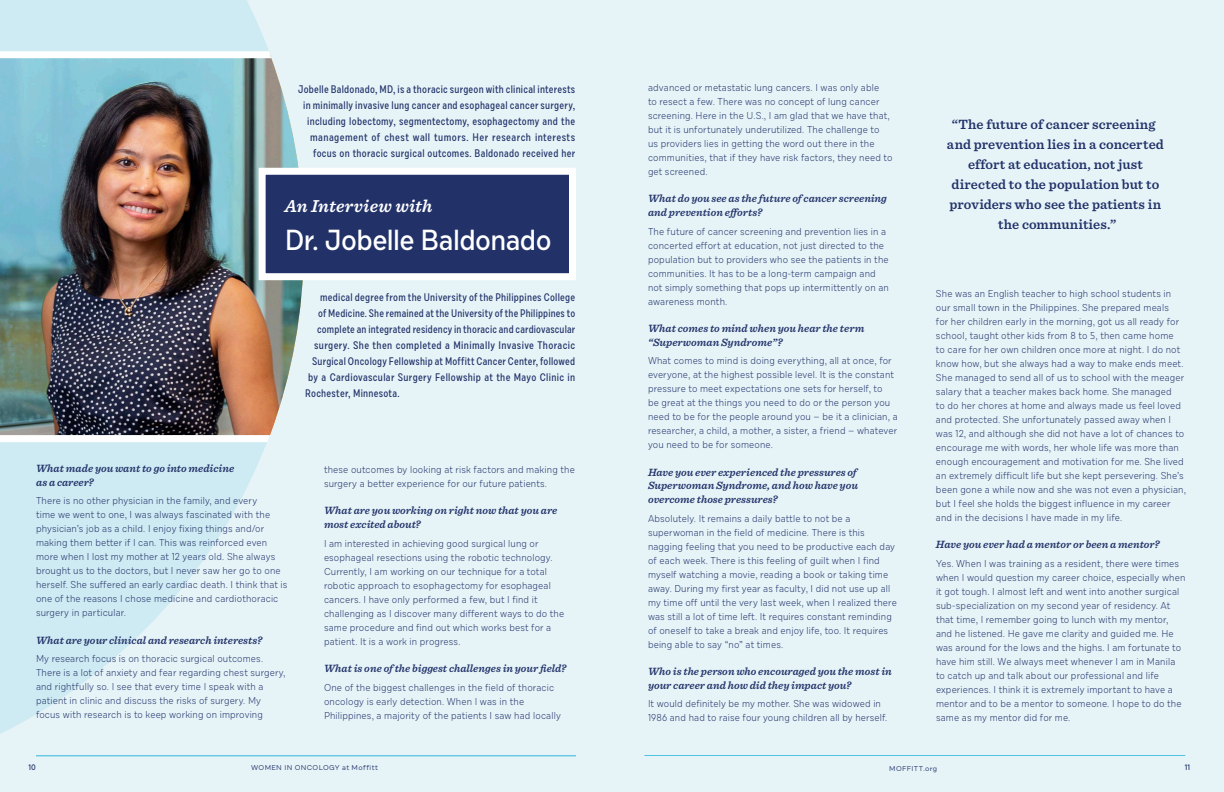
<style>
.page{position:relative;width:1224px;height:792px;background:#e6f4f8}
.page>*{position:absolute;margin:0;border:0;box-sizing:border-box;transform-origin:0 0}
.t1{font:500 29px "Draft D";letter-spacing:-.02em;color:#fff}
.t2{font:italic 600 18px "Sentinel";letter-spacing:.01em;color:#fff}
.t3{font:600 14px/20px "Sentinel";letter-spacing:.01em;color:#223269;text-align:center}
.t4{font:500 11px/16px "Draft F";letter-spacing:.025em;color:#223269;text-align:right}
.t5{font:italic 600 11px/14px "Sentinel";color:#223269}
.t6{font:300 10px/14px "Draft D";letter-spacing:.015em;color:#223269}
.t7{font:500 8px "Draft D";color:#223269}
.t8{font:7px "Draft B";letter-spacing:.055em;color:#223269}
</style>
<div class="page">
<svg style="left:0;top:0;width:304px;height:756px;fill:#ceeaf2"></svg>
<img style="left:0;top:55px;width:304px;height:380px">
<hr style="left:644px;top:756px;width:541px;height:1px;background:#33c1e3">
<div style="left:259px;top:168px;width:317px;height:112px;background:#223269;border:7px solid #fff"></div>
<hr style="left:36px;top:756px;width:540px;height:1px;background:#33c1e3">
<svg style="left:0;top:435px;width:270px;height:7px;background:#fdfdfc"></svg>
<svg style="left:0;top:51px;width:271px;height:7px;background:#fdfefe"></svg>
<p class="t4" style="left:298px;top:82px;width:279px">Jobelle Baldonado, MD, is a thoracic surgeon with clinical interests in minimally invasive lung cancer and esophageal cancer surgery, including lobectomy, segmentectomy, esophagectomy and the management of chest wall tumors. Her research interests focus on thoracic surgical outcomes. Baldonado received her</p>
<p class="t2" style="left:285px;top:193px;width:149px">An Interview with</p>
<p class="t1" style="left:285px;top:223px;width:268px">Dr. Jobelle Baldonado</p>
<p class="t4" style="left:320px;top:290px;width:257px">medical degree from the University of the Philippines College</p>
<p class="t4" style="left:318px;top:306px;width:258px">of Medicine. She remained at the University of the Philippines to</p>
<p class="t4" style="left:317px;top:322px;width:260px">complete an integrated residency in thoracic and cardiovascular</p>
<p class="t4" style="left:314px;top:338px;width:262px">surgery. She then completed a Minimally Invasive Thoracic</p>
<p class="t4" style="left:312px;top:354px;width:264px">Surgical Oncology Fellowship at Moffitt Cancer Center, followed</p>
<p class="t4" style="left:308px;top:370px;width:268px">by a Cardiovascular Surgery Fellowship at the Mayo Clinic in</p>
<p class="t4" style="left:305px;top:386px;width:96px">Rochester, Minnesota.</p>
<p class="t5" style="left:36px;top:461px;width:200px">What made you want to go into medicine as a career?</p>
<p class="t6" style="left:36px;top:495px;width:253px">There is no other physician in the family, and every<br>time we went to one, I was always fascinated with the physician’s job as a child. I enjoy fixing things and/or making them better if I can. This was reinforced even more when I lost my mother at 12 years old. She always brought us to the doctors, but I never saw her go to one herself. She suffered an early cardiac death. I think that is one of the reasons I chose medicine and cardiothoracic surgery in particular.</p>
<p class="t5" style="left:36px;top:632px;width:228px">What are your clinical and research interests?</p>
<p class="t6" style="left:36px;top:653px;width:251px">My research focus is on thoracic surgical outcomes.<br>There is a lot of anxiety and fear regarding chest surgery, and rightfully so. I see that every time I speak with a patient in clinic and discuss the risks of surgery. My focus with research is to keep working on improving</p>
<p class="t6" style="left:324px;top:464px;width:252px">these outcomes by looking at risk factors and making the surgery a better experience for our future patients.</p>
<p class="t5" style="left:324px;top:503px;width:235px">What are you working on right now that you are most excited about?</p>
<p class="t6" style="left:324px;top:537px;width:242px">I am interested in achieving good surgical lung or esophageal resections using the robotic technology.<br>Currently, I am working on our technique for a total robotic approach to esophagectomy for esophageal cancers. I have only performed a few, but I find it challenging as I discover many different ways to do the same procedure and find out which works best for a patient. It is a work in progress.</p>
<p class="t5" style="left:324px;top:661px;width:244px">What is one of the biggest challenges in your field?</p>
<p class="t6" style="left:324px;top:681px;width:238px">One of the biggest challenges in the field of thoracic oncology is early detection. When I was in the<br>Philippines, a majority of the patients I saw had locally</p>
<p class="t7" style="left:29px;top:762px;width:9px">10</p>
<p class="t8" style="left:251px;top:764px;width:128px">WOMEN IN ONCOLOGY at Moffitt</p>
<p class="t6" style="left:648px;top:81px;width:246px">advanced or metastatic lung cancers. I was only able<br>to resect a few. There was no concept of lung cancer screening. Here in the U.S., I am glad that we have that, but it is unfortunately underutilized. The challenge to<br>us providers lies in getting the word out there in the communities, that if they have risk factors, they need to get screened.</p>
<p class="t5" style="left:648px;top:191px;width:241px">What do you see as the future of cancer screening and prevention efforts?</p>
<p class="t6" style="left:648px;top:225px;width:242px">The future of cancer screening and prevention lies in a concerted effort at education, not just directed to the population but to providers who see the patients in the communities. It has to be a long-term campaign and not simply something that pops up intermittently on an awareness month.</p>
<p class="t5" style="left:648px;top:321px;width:218px">What comes to mind when you hear the term “Superwoman Syndrome”?</p>
<p class="t6" style="left:648px;top:355px;width:251px">What comes to mind is doing everything, all at once, for everyone, at the highest possible level. It is the constant pressure to meet expectations one sets for herself, to<br>be great at the things you need to do or the person you need to be for the people around you — be it a clinician, a researcher, a child, a mother, a sister, a friend — whatever you need to be for someone.</p>
<p class="t5" style="left:648px;top:465px;width:211px;text-align:justify">Have you ever experienced the pressures of Superwoman Syndrome, and how have you overcome those pressures?</p>
<p class="t6" style="left:648px;top:512px;width:250px">Absolutely. It remains a daily battle to not be a superwoman in the field of medicine. There is this nagging feeling that you need to be productive each day of each week. There is this feeling of guilt when I find myself watching a movie, reading a book or taking time away. During my first year as faculty, I did not use up all my time off until the very last week, when I realized there was still a lot of time left. It requires constant reminding of oneself to take a break and enjoy life, too. It requires being able to say “no” at times.</p>
<p class="t5" style="left:648px;top:664px;width:245px">Who is the person who encouraged you the most in your career and how did they impact you?</p>
<p class="t6" style="left:648px;top:698px;width:241px">It would definitely be my mother. She was widowed in<br>1986 and had to raise four young children all by herself.</p>
<p class="t3" style="left:947px;top:113px;width:218px">“The future of cancer screening and prevention lies in a concerted effort at education, not just directed to the population but to providers who see the patients in the communities.”</p>
<p class="t6" style="left:936px;top:287px;width:252px">She was an English teacher to high school students in our small town in the Philippines. She prepared meals<br>for her children early in the morning, got us all ready for school, taught other kids from 8 to 5, then came home<br>to care for her own children once more at night. I do not know how, but she always had a way to make ends meet.<br>She managed to send all of us to school with the meager salary that a teacher makes back home. She managed<br>to do her chores at home and always made us feel loved and protected. She unfortunately passed away when I was 12, and although she did not have a lot of chances to encourage me with words, her whole life was more than enough encouragement and motivation for me. She lived an extremely difficult life but she kept persevering. She’s been gone a while now and she was not even a physician, but I feel she holds the biggest influence in my career and in the decisions I have made in my life.</p>
<p class="t5" style="left:936px;top:537px;width:225px">Have you ever had a mentor or been a mentor?</p>
<p class="t6" style="left:936px;top:557px;width:251px">Yes. When I was training as a resident, there were times when I would question my career choice, especially when it got tough. I almost left and went into another surgical sub-specialization on my second year of residency. At that time, I remember going to lunch with my mentor, and he listened. He gave me clarity and guided me. He was around for the lows and the highs. I am fortunate to have him still. We always meet whenever I am in Manila to catch up and talk about our professional and life experiences. I think it is extremely important to have a mentor and to be a mentor to someone. I hope to do the same as my mentor did for me.</p>
<p class="t8" style="left:889px;top:764px;width:49px">MOFFITT.org</p>
<p class="t7" style="left:1185px;top:763px;width:7px">11</p>
</div>
